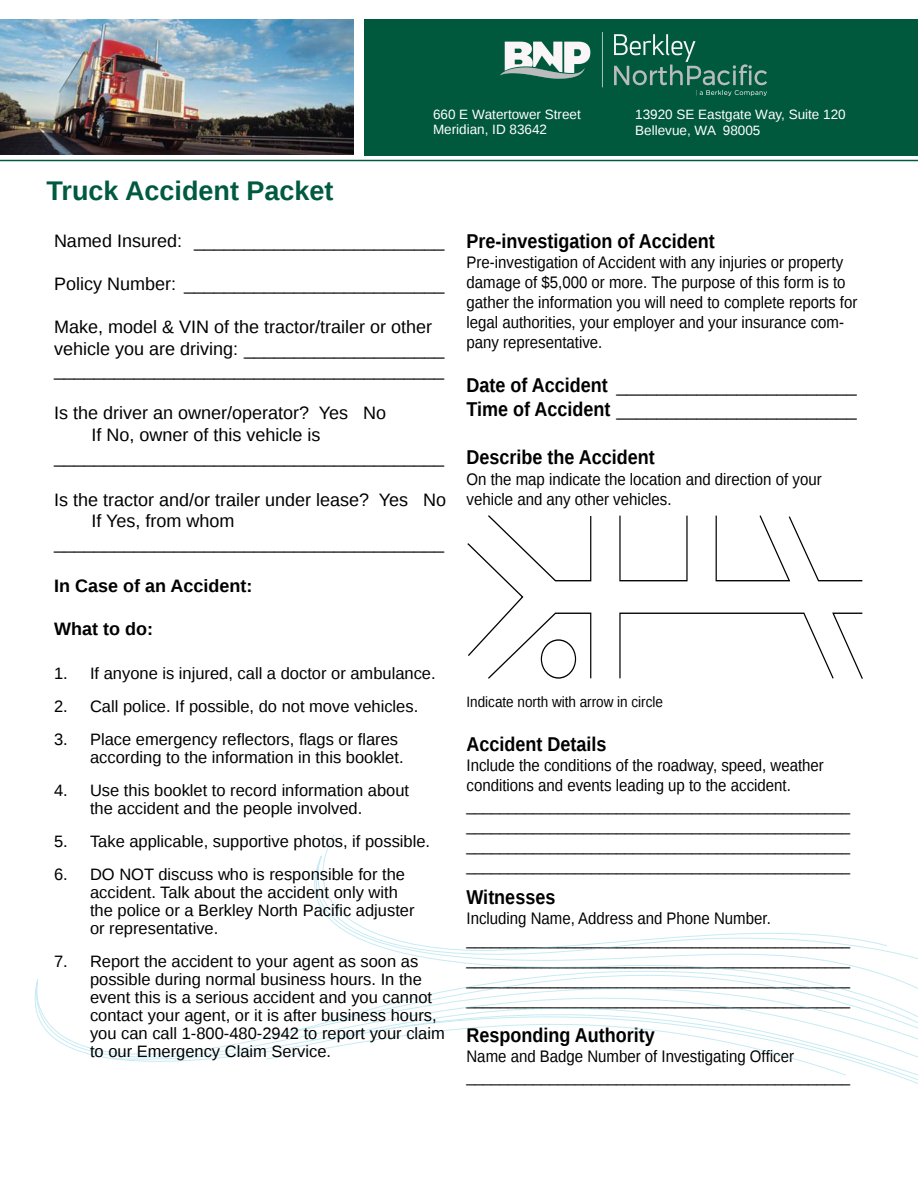
<style>
.page{position:relative;width:918px;height:1188px;background:#fff}
.page>*{position:absolute;margin:0;border:0;box-sizing:border-box;transform-origin:0 0}
.t1{font:700 27px "Liberation Sans";color:#005941}
.t2{font:700 20.1px "Liberation Sans";color:#000;scale:.9 1}
.t3{font:700 19.05px "Optima";color:#000;scale:.9 1}
.t4{font:700 18.6px "Optima";color:#000;scale:.93 1}
.t5{font:700 18.45px "Optima";color:#000;scale:.95 1}
.t6{font:18px/21.6px "Liberation Sans";color:#000}
.t7{font:700 18px "Liberation Sans";color:#000}
.t8{font:16.65px/20.1px "Liberation Sans";color:#000;scale:.9 1}
.t9{font:16.5px/18px "Liberation Sans";color:#000}
.t10{font:15px "Liberation Sans";color:#000;scale:.9 1}
.t11{font:13.5px/16.2px "Liberation Sans";color:#fff}
.s1{font-weight:700;font-size:20.1px}
</style>
<div class="page">
<div style="left:364px;top:19px;width:554px;height:136px;background:#00583d"></div>
<svg style="left:467px;top:515px;width:396px;height:164px"></svg>
<svg style="left:34px;top:979px;width:884px;height:97px"></svg>
<svg style="left:261px;top:979px;width:657px;height:44px"></svg>
<svg style="left:288px;top:834px;width:630px;height:160px"></svg>
<img style="left:0;top:19px;width:353px;height:136px">
<hr style="left:0;top:160px;width:918px;height:1px;background:#005941">
<img style="left:500px;top:32px;width:266px;height:63px">
<h1 class="t1" style="left:46px;top:172px;width:289px">Truck Accident Packet</h1>
<p class="t11" style="left:433px;top:107px;width:149px;line-height:14.9px">660 E Watertower Street<br>Meridian, ID 83642</p>
<p class="t11" style="left:635px;top:107px;width:212px">13920 SE Eastgate Way, Suite 120<br>Bellevue, WA 98005</p>
<p class="t6" style="left:54px;top:230px;width:392px">Named Insured: _________________________</p>
<p class="t6" style="left:54px;top:274px;width:392px">Policy Number: __________________________</p>
<p class="t6" style="left:54px;top:317px;width:392px">Make, model &amp; VIN of the tractor/trailer or other vehicle you are driving: ____________________ _______________________________________</p>
<p class="t6" style="left:54px;top:403px;width:334px">Is the driver an owner/operator? Yes No</p>
<p class="t6" style="left:92px;top:425px;width:231px">If No, owner of this vehicle is</p>
<p class="t6" style="left:54px;top:446px;width:392px">_______________________________________</p>
<p class="t6" style="left:54px;top:490px;width:394px">Is the tractor and/or trailer under lease? Yes No</p>
<p class="t6" style="left:92px;top:511px;width:145px">If Yes, from whom</p>
<p class="t6" style="left:54px;top:533px;width:392px">_______________________________________</p>
<p class="t7" style="left:54px;top:574px;width:200px">In Case of an Accident:</p>
<p class="t7" style="left:54px;top:617px;width:100px">What to do:</p>
<p class="t9" style="left:54px;top:665px;width:383px">1. If anyone is injured, call a doctor or ambulance.</p>
<p class="t9" style="left:54px;top:698px;width:366px">2. Call police. If possible, do not move vehicles.</p>
<p class="t9" style="left:90px;top:731px;width:315px;text-indent:-36px">3. Place emergency reflectors, flags or flares according to the information in this booklet.</p>
<p class="t9" style="left:90px;top:782px;width:321px;text-indent:-36px">4. Use this booklet to record information about the accident and the people involved.</p>
<p class="t9" style="left:54px;top:833px;width:378px">5. Take applicable, supportive photos, if possible.</p>
<p class="t9" style="left:90px;top:866px;width:326px;text-indent:-36px">6. DO NOT discuss who is responsible for the accident. Talk about the accident only with the police or a Berkley North Pacific adjuster or representative.</p>
<p class="t9" style="left:90px;top:953px;width:356px;text-indent:-36px">7. Report the accident to your agent as soon as possible during normal business hours. In the event this is a serious accident and you cannot contact your agent, or it is after business hours, you can call 1-800-480-2942 to report your claim to our Emergency Claim Service.</p>
<p class="t2" style="left:466px;top:227px;width:277px">Pre-investigation of Accident</p>
<p class="t8" style="left:466px;top:253px;width:436px">Pre-investigation of Accident with any injuries or property damage of $5,000 or more. The purpose of this form is to gather the information you will need to complete reports for legal authorities, your employer and your insurance com&shy;pany representative.</p>
<p class="t6" style="left:466px;top:375px;width:392px;line-height:24px"><span class="s1">Date of Accident</span> ________________________<br><span class="s1">Time of Accident</span> ________________________</p>
<p class="t2" style="left:466px;top:444px;width:211px">Describe the Accident</p>
<p class="t8" style="left:466px;top:469px;width:396px">On the map indicate the location and direction of your vehicle and any other vehicles.</p>
<p class="t10" style="left:466px;top:693px;width:220px">Indicate north with arrow in circle</p>
<p class="t2" style="left:466px;top:730px;width:157px">Accident Details</p>
<p class="t8" style="left:466px;top:756px;width:428px">Include the conditions of the roadway, speed, weather conditions and events leading up to the accident. ______________________________________________ ______________________________________________ ______________________________________________ ______________________________________________</p>
<p class="t2" style="left:466px;top:884px;width:100px">Witnesses</p>
<p class="t8" style="left:466px;top:909px;width:428px">Including Name, Address and Phone Number. ______________________________________________ ______________________________________________ ______________________________________________ ______________________________________________</p>
<p class="t2" style="left:466px;top:1021px;width:211px">Responding Authority</p>
<p class="t8" style="left:466px;top:1047px;width:428px">Name and Badge Number of Investigating Officer ______________________________________________</p>
<p class="t3" style="left:667px;top:757px;width:28px">10’</p>
<p class="t3" style="left:549px;top:821px;width:38px">100’</p>
<p class="t3" style="left:633px;top:821px;width:38px">100’</p>
<p class="t4" style="left:518px;top:1083px;width:38px;rotate:-25deg">500’</p>
<p class="t5" style="left:735px;top:1073px;width:37px;rotate:32deg">100’</p>
</div>
